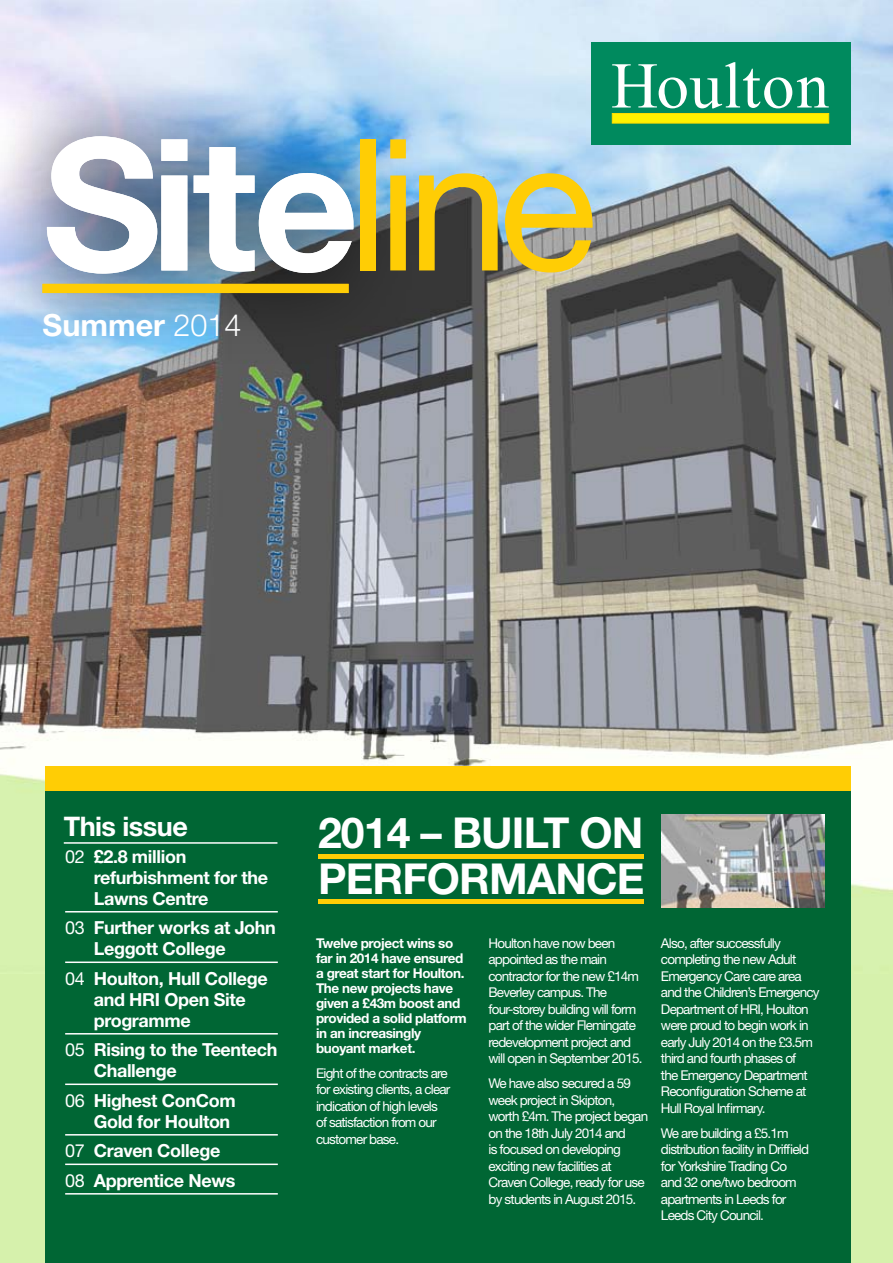
<style>
.page{position:relative;width:893px;height:1263px;background:#d6f1ac}
.page>*{position:absolute;margin:0;border:0;box-sizing:border-box;transform-origin:0 0}
.t1{font:700 183.6px "Helvetica Neue";color:#fff}
.t2{font:700 42.6px/46.2px "Helvetica Neue";letter-spacing:-.02em;color:#fff}
.t3{font:700 30.45px "Helvetica Neue";color:#fff}
.t4{font:700 27px "Helvetica Neue";letter-spacing:-.02em;color:#fff}
.t5{font:700 18px/21px "Helvetica Neue";letter-spacing:-.02em;color:#fff}
.t6{font:13.5px/16.5px "Helvetica Neue";letter-spacing:-.06em;color:#fff}
.t7{font:700 13.5px/15px "Helvetica Neue";letter-spacing:-.03em;color:#fff}
.s1{font-weight:400;color:#ffcd05}
.s2{font-weight:300}
.s3{font-weight:400}
</style>
<div class="page">
<img style="left:0;top:0;width:893px;height:974px">
<div style="left:0;top:68px;width:421px;height:296px;background:#000;opacity:.75"></div>
<div style="left:43px;top:284px;width:306px;height:9px;background:#ffcd05"></div>
<div style="left:590px;top:43px;width:260px;height:102px;background:#008a5e"></div>
<div style="left:612px;top:113px;width:217px;height:10px;background:#fff200;border:1px solid #fd0"></div>
<svg style="left:612px;top:62px;width:217px;height:46px"></svg>
<div style="left:45px;top:779px;width:805px;height:484px;background:#006634"></div>
<hr style="left:64px;top:842px;width:213px;height:2px;background:#fff">
<hr style="left:65px;top:911px;width:213px;height:1px;background:#fff">
<hr style="left:65px;top:961px;width:213px;height:2px;background:#fff">
<hr style="left:65px;top:1033px;width:213px;height:1px;background:#fff">
<hr style="left:65px;top:1083px;width:213px;height:2px;background:#fff">
<hr style="left:65px;top:1134px;width:213px;height:1px;background:#fff">
<hr style="left:65px;top:1163px;width:213px;height:2px;background:#fff">
<hr style="left:65px;top:1193px;width:213px;height:1px;background:#fff">
<div style="left:45px;top:766px;width:805px;height:25px;background:#ffcd05"></div>
<hr style="left:319px;top:854px;width:325px;height:4px;background:#ffcd05">
<hr style="left:319px;top:899px;width:325px;height:4px;background:#ffcd05">
<img style="left:661px;top:814px;width:163px;height:93px">
<h1 class="t1" style="left:43px;top:91px;width:556px">Site<span class="s1">line</span></h1>
<h3 class="t3" style="left:43px;top:306px;width:200px">Summer <span class="s2">2014</span></h3>
<h3 class="t4" style="left:64px;top:809px;width:126px">This issue</h3>
<h3 class="t5" style="left:94px;top:845px;width:176px;text-indent:-29px"><span class="s3">02</span> £2.8 million refurbishment for the<br>Lawns Centre</h3>
<h3 class="t5" style="left:94px;top:917px;width:184px;text-indent:-29px"><span class="s3">03</span> Further works at John<br>Leggott College</h3>
<h3 class="t5" style="left:94px;top:967px;width:176px;text-indent:-29px"><span class="s3">04</span> Houlton, Hull College and HRI Open Site programme</h3>
<h3 class="t5" style="left:94px;top:1039px;width:185px;text-indent:-29px"><span class="s3">05</span> Rising to the Teentech<br>Challenge</h3>
<h3 class="t5" style="left:94px;top:1089px;width:143px;text-indent:-29px"><span class="s3">06</span> Highest ConCom<br>Gold for Houlton</h3>
<h3 class="t5" style="left:65px;top:1135px;width:172px;line-height:29.5px"><span class="s3">07</span> Craven College<br><span class="s3">08</span> Apprentice News</h3>
<h2 class="t2" style="left:318px;top:808px;width:321px">2014 – Built On<br>Perfor</h2>
<h2 class="t2" style="left:489px;top:855px;width:69px">manc</h2>
<h2 class="t2" style="left:617px;top:855px;width:29px">e</h2>
<p class="t7" style="left:316px;top:935px;width:152px">Twelve project wins so far in 2014 have ensured a great start for Houlton.<br>The new projects have given a £43m boost and provided a solid platform in an increasingly buoyant market.</p>
<p class="t6" style="left:316px;top:1065px;width:136px">Eight of the contracts are for existing clients, a clear indication of high levels of satisfaction from our customer base.</p>
<p class="t6" style="left:488px;top:935px;width:155px">Houlton have now been appointed as the main contractor for the new £14m<br>Beverley campus. The four-storey building will form part of the wider Flemingate redevelopment project and will open in September 2015.</p>
<p class="t6" style="left:488px;top:1075px;width:161px">We have also secured a 59 week project in Skipton, worth £4m. The project began on the 18th July 2014 and<br>is focused on developing exciting new facilities at<br>Craven College, ready for use by students in August 2015.</p>
<p class="t6" style="left:661px;top:935px;width:160px">Also, after successfully completing the new Adult<br>Emergency Care care area and the Children’s Emergency<br>Department of HRI, Houlton were proud to begin work in early July 2014 on the £3.5m third and fourth phases of<br>the Emergency Department<br>Reconfiguration Scheme at<br>Hull Royal Infirmary.</p>
<p class="t6" style="left:661px;top:1125px;width:150px">We are building a £5.1m distribution facility in Driffield for Yorkshire Trading Co and 32 one/two bedroom apartments in Leeds for<br>Leeds City Council.</p>
</div>
